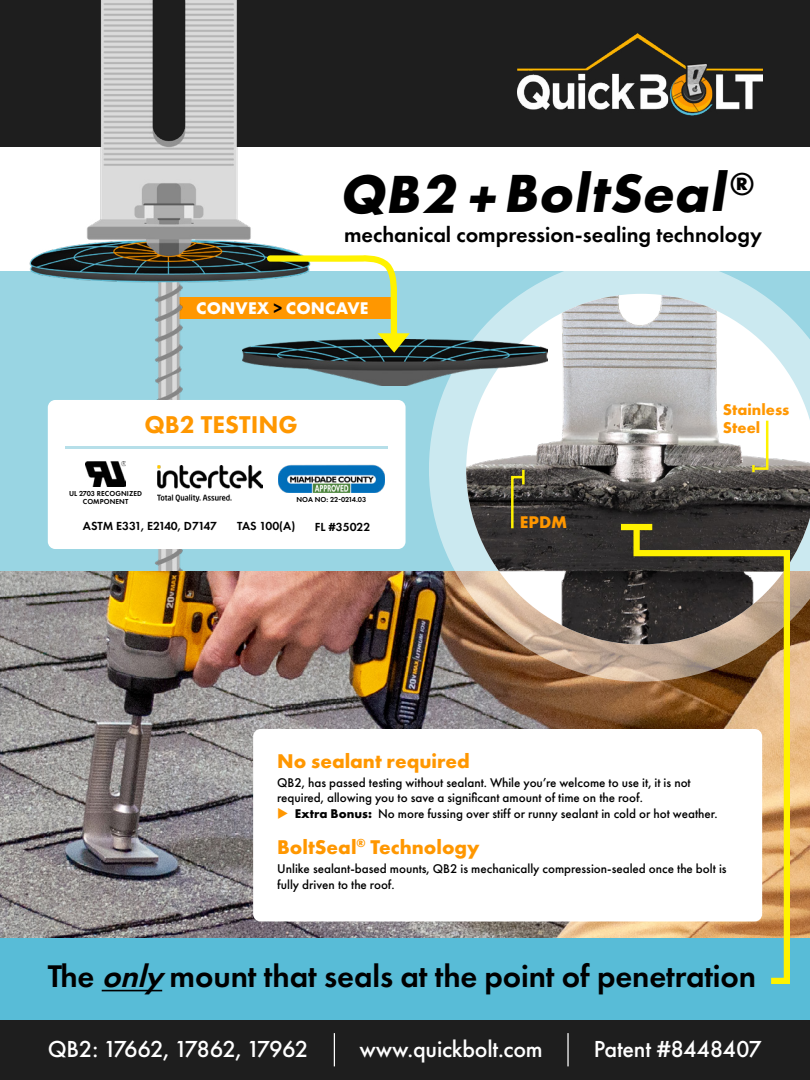
<style>
.page{position:relative;width:810px;height:1080px;background:#fff}
.page>*{position:absolute;margin:0;border:0;box-sizing:border-box;transform-origin:0 0}
.t1{font:italic 700 49.19px "Futura";letter-spacing:.04em;color:#000}
.t2{font:600 32.5px "Futura PT";letter-spacing:-.005em;color:#000}
.t3{font:800 25.25px "Futura PT";color:#ff9700}
.t4{font:500 24.06px "Futura PT";letter-spacing:-.01em;color:#fff}
.t5{font:500 24.06px "Futura PT";letter-spacing:-.045em;color:#fff}
.t6{font:600 22.19px "Futura PT";color:#000}
.t7{font:700 20.62px "Futura PT";color:#ff9700}
.t8{font:700 17.56px "Futura PT";letter-spacing:.01em;color:#fff}
.t9{font:700 17.56px "Futura PT";color:#ff9700}
.t10{font:700 16.25px/17.5px "Futura PT";color:#ff9700}
.t11{font:500 13.12px/15.8px "Futura PT";color:#000}
.t12{font:600 12.12px "Futura PT";color:#000}
.t13{font:600 7.5px/8.1px "Futura PT";letter-spacing:.01em;color:#000;text-align:center}
.s1{font-weight:800;color:#000}
.s2{color:#ff9700}
.s3{font-weight:700}
.s4{font-style:italic}
</style>
<div class="page">
<div style="left:0;top:0;width:810px;height:260px;background:#1e1e1e"></div>
<div style="left:0;top:148px;width:810px;height:123px;background:#fff"></div>
<div style="left:0;top:271px;width:810px;height:302px;background:#99d5e3"></div>
<img style="left:9px;top:0;width:305px;height:572px">
<img style="left:0;top:572px;width:810px;height:366px">
<img style="left:518px;top:33px;width:244px;height:83px">
<div style="left:0;top:1020px;width:810px;height:60px;background:#1e1e1e"></div>
<div style="left:48px;top:400px;width:358px;height:149px;background:#fff;border-radius:8px"></div>
<hr style="left:65px;top:446px;width:323px;height:3px;background:#b6dfe9">
<svg style="left:429px;top:271px;width:381px;height:411px"></svg>
<img style="left:466px;top:294px;width:344px;height:350px">
<div style="left:0;top:938px;width:810px;height:82px;background:#58bcd7"></div>
<hr style="left:102px;top:990px;width:60px;height:1px;background:#000">
<img style="left:243px;top:339px;width:305px;height:46px">
<hr style="left:567px;top:1033px;width:2px;height:33px;background:#fff">
<hr style="left:334px;top:1033px;width:1px;height:33px;background:#fff">
<svg style="left:264px;top:248px;width:146px;height:105px"></svg>
<div style="left:253px;top:729px;width:509px;height:193px;background:#fff;border-radius:8px"></div>
<svg style="left:630px;top:524px;width:163px;height:460px"></svg>
<hr style="left:522px;top:470px;width:3px;height:14px;background:#fff200">
<div style="left:621px;top:524px;width:31px;height:6px;background:#fff200"></div>
<svg style="left:510px;top:475px;width:16px;height:56px"></svg>
<svg style="left:752px;top:418px;width:18px;height:54px"></svg>
<img style="left:158px;top:465px;width:105px;height:37px">
<img style="left:86px;top:462px;width:40px;height:25px">
<img style="left:278px;top:465px;width:107px;height:28px">
<h1 class="t1" style="left:340px;top:161px;width:416px">QB2 + BoltSeal <sup>®</sup></h1>
<h3 class="t6" style="left:344px;top:221px;width:419px">mechanical compression-sealing technology</h3>
<h3 class="t8" style="left:196px;top:297px;width:174px">CONVEX <span class="s1">&gt;</span> CONCAVE</h3>
<h3 class="t3" style="left:144px;top:409px;width:155px">QB2 TESTING</h3>
<p class="t13" style="left:69px;top:489px;width:74px">UL 2703 RECOGNIZED<br>COMPONENT</p>
<p class="t13" style="left:297px;top:495px;width:71px">NOA NO: 22-0214.03</p>
<p class="t12" style="left:83px;top:519px;width:136px">ASTM E331, E2140, D7147</p>
<p class="t12" style="left:237px;top:519px;width:60px">TAS 100(A)</p>
<p class="t12" style="left:315px;top:519px;width:57px">FL #35022</p>
<h3 class="t9" style="left:520px;top:511px;width:49px">EPDM</h3>
<p class="t10" style="left:723px;top:401px;width:68px">Stainless<br>Steel</p>
<h3 class="t7" style="left:277px;top:748px;width:194px">No sealant required</h3>
<p class="t11" style="left:277px;top:774px;width:415px">QB2, has passed testing without sealant. While you’re welcome to use it, it is not required, allowing you to save a significant amount of time on the roof.</p>
<p class="t11" style="left:277px;top:806px;width:442px"><span class="s2">◆</span> <span class="s3">Extra Bonus:</span> No more fussing over stiff or runny sealant in cold or hot weather.</p>
<h3 class="t7" style="left:277px;top:834px;width:204px">BoltSeal<sup>®</sup> Technology</h3>
<p class="t11" style="left:277px;top:861px;width:451px">Unlike sealant-based mounts, QB2 is mechanically compression-sealed once the bolt is fully driven to the roof.</p>
<h2 class="t2" style="left:48px;top:956px;width:710px">The <span class="s4">only</span> mount that seals at the point of penetration</h2>
<h3 class="t5" style="left:48px;top:1035px;width:262px">QB2: 17662, 17862, 17962</h3>
<h3 class="t4" style="left:360px;top:1035px;width:185px">www.quickbolt.com</h3>
<h3 class="t4" style="left:594px;top:1035px;width:170px">Patent #8448407</h3>
</div>
